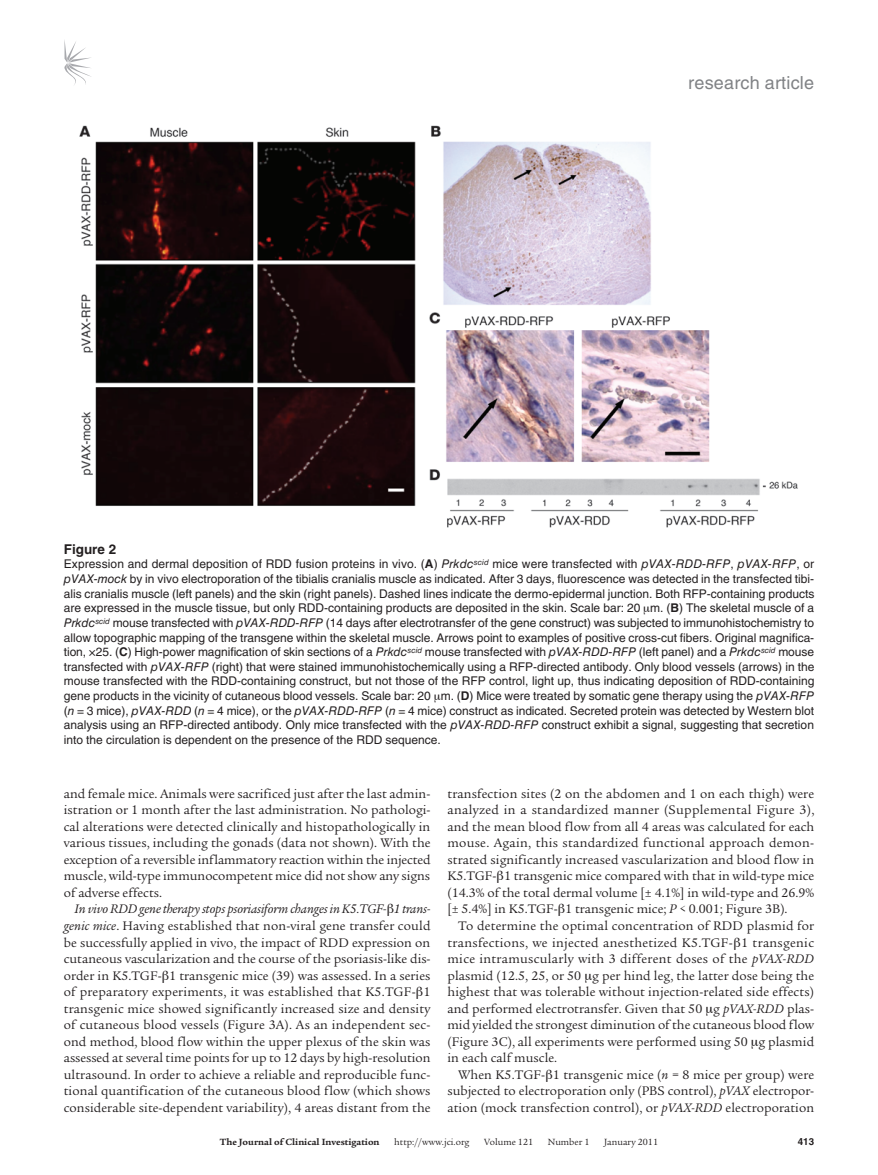
<style>
.page{position:relative;width:878px;height:1175px;background:#fff}
.page>*{position:absolute;margin:0;border:0;box-sizing:border-box;transform-origin:0 0}
.t1{font:18px "Helvetica LT Std";letter-spacing:.01em;color:#808285}
.t2{font:13.5px/16.5px "Legacy Serif Std";letter-spacing:.005em;color:#231f20;text-align:justify}
.t3{font:700 13.5px "Helvetica LT Std";color:#231f20}
.t4{font:12px/14.7px "Helvetica LT Std";color:#231f20;text-align:justify}
.t5{font:9.75px "Legacy Serif Std";color:#231f20}
.t6{font:700 9.75px "Legacy Serif Std";color:#231f20}
.t7{font:700 9.75px "Helvetica LT Std";color:#231f20}
.s1{font-weight:700}
.s2{font-style:italic}
</style>
<div class="page">
<svg style="left:64px;top:40px;width:27px;height:45px"></svg>
<img style="left:79px;top:125px;width:719px;height:403px">
<h1 class="t1" style="left:688px;top:73px;width:127px">research article</h1>
<p class="t3" style="left:64px;top:541px;width:54px">Figure 2</p>
<p class="t4" style="left:64px;top:557px;width:752px">Expression and dermal deposition of RDD fusion proteins in vivo. (<span class="s1">A</span>) <span class="s2">Prkdc</span><sup>scid</sup> mice were transfected with <span class="s2">pVAX-RDD-RFP</span>, <span class="s2">pVAX-RFP</span>, or <span class="s2">pVAX-mock</span> by in vivo electroporation of the tibialis cranialis muscle as indicated. After 3 days, fluorescence was detected in the transfected tibi&shy;alis cranialis muscle (left panels) and the skin (right panels). Dashed lines indicate the dermo-epidermal junction. Both RFP-containing products are expressed in the muscle tissue, but only RDD-containing products are deposited in the skin. Scale bar: 20 m. (<span class="s1">B</span>) The skeletal muscle of a <span class="s2">Prkdc</span><sup>scid</sup> mouse transfected with <span class="s2">pVAX-RDD-RFP</span> (14 days after electrotransfer of the gene construct) was subjected to immunohistochemistry to allow topographic mapping of the transgene within the skeletal muscle. Arrows point to examples of positive cross-cut fibers. Original magnifica&shy;tion, ×25. (<span class="s1">C</span>) High-power magnification of skin sections of a <span class="s2">Prkdc</span><sup>scid</sup> mouse transfected with <span class="s2">pVAX-RDD-RFP</span> (left panel) and a <span class="s2">Prkdc</span><sup>scid</sup> mouse transfected with <span class="s2">pVAX-RFP</span> (right) that were stained immunohistochemically using a RFP-directed antibody. Only blood vessels (arrows) in the mouse transfected with the RDD-containing construct, but not those of the RFP control, light up, thus indicating deposition of RDD-containing gene products in the vicinity of cutaneous blood vessels. Scale bar: 20 m. (<span class="s1">D</span>) Mice were treated by somatic gene therapy using the <span class="s2">pVAX-RFP </span>(<span class="s2">n</span> = 3 mice), <span class="s2">pVAX-RDD</span> (<span class="s2">n</span> = 4 mice), or the <span class="s2">pVAX-RDD-RFP</span> (<span class="s2">n</span> = 4 mice) construct as indicated. Secreted protein was detected by Western blot analysis using an RFP-directed antibody. Only mice transfected with the <span class="s2">pVAX-RDD-RFP</span> construct exhibit a signal, suggesting that secretion into the circulation is dependent on the presence of the RDD sequence.</p>
<p class="t2" style="left:64px;top:785px;width:368px">and female mice. Animals were sacrificed just after the last admin&shy;istration or 1 month after the last administration. No pathologi&shy;cal alterations were detected clinically and histopathologically in various tissues, including the gonads (data not shown). With the exception of a reversible inflammatory reaction within the injected muscle, wild-type immunocompetent mice did not show any signs of adverse effects.</p>
<p class="t2" style="left:64px;top:901px;width:368px;text-indent:11px"><span class="s2">In vivo RDD gene therapy stops psoriasiform changes in K5.TGF- 1 trans&shy;genic mice</span>. Having established that non-viral gene transfer could be successfully applied in vivo, the impact of RDD expression on cutaneous vascularization and the course of the psoriasis-like dis&shy;order in K5.TGF- 1 transgenic mice (39) was assessed. In a series of preparatory experiments, it was established that K5.TGF- 1 transgenic mice showed significantly increased size and density of cutaneous blood vessels (Figure 3A). As an independent sec&shy;ond method, blood flow within the upper plexus of the skin was assessed at several time points for up to 12 days by high-resolution ultrasound. In order to achieve a reliable and reproducible func&shy;tional quantification of the cutaneous blood flow (which shows considerable site-dependent variability), 4 areas distant from the</p>
<p class="t2" style="left:447px;top:785px;width:368px">transfection sites (2 on the abdomen and 1 on each thigh) were analyzed in a standardized manner (Supplemental Figure 3), and the mean blood flow from all 4 areas was calculated for each mouse. Again, this standardized functional approach demon&shy;strated significantly increased vascularization and blood flow in K5.TGF- 1 transgenic mice compared with that in wild-type mice (14.3% of the total dermal volume [± 4.1%] in wild-type and 26.9% [± 5.4%] in K5.TGF- 1 transgenic mice; <span class="s2">P &lt;</span> 0.001; Figure 3B).</p>
<p class="t2" style="left:447px;top:917px;width:368px;text-indent:11px">To determine the optimal concentration of RDD plasmid for transfections, we injected anesthetized K5.TGF- 1 transgenic mice intramuscularly with 3 different doses of the <span class="s2">pVAX-RDD </span>plasmid (12.5, 25, or 50 g per hind leg, the latter dose being the highest that was tolerable without injection-related side effects) and performed electrotransfer. Given that 50 g <span class="s2">pVAX-RDD</span> plas&shy;mid yielded the strongest diminution of the cutaneous blood flow (Figure 3C), all experiments were performed using 50 g plasmid in each calf muscle.</p>
<p class="t2" style="left:447px;top:1066px;width:368px;text-indent:11px">When K5.TGF- 1 transgenic mice (<span class="s2">n</span> = 8 mice per group) were subjected to electroporation only (PBS control), <span class="s2">pVAX</span> electropor&shy;ation (mock transfection control), or <span class="s2">pVAX-RDD</span> electroporation</p>
<p class="t6" style="left:220px;top:1135px;width:161px">The Journal of Clinical Investigation</p>
<p class="t5" style="left:394px;top:1136px;width:77px">http://www.jci.org</p>
<p class="t5" style="left:484px;top:1136px;width:50px">Volume 121</p>
<p class="t5" style="left:548px;top:1136px;width:43px">Number 1</p>
<p class="t5" style="left:604px;top:1136px;width:55px">January 2011</p>
<p class="t7" style="left:797px;top:1135px;width:18px">413</p>
</div>
